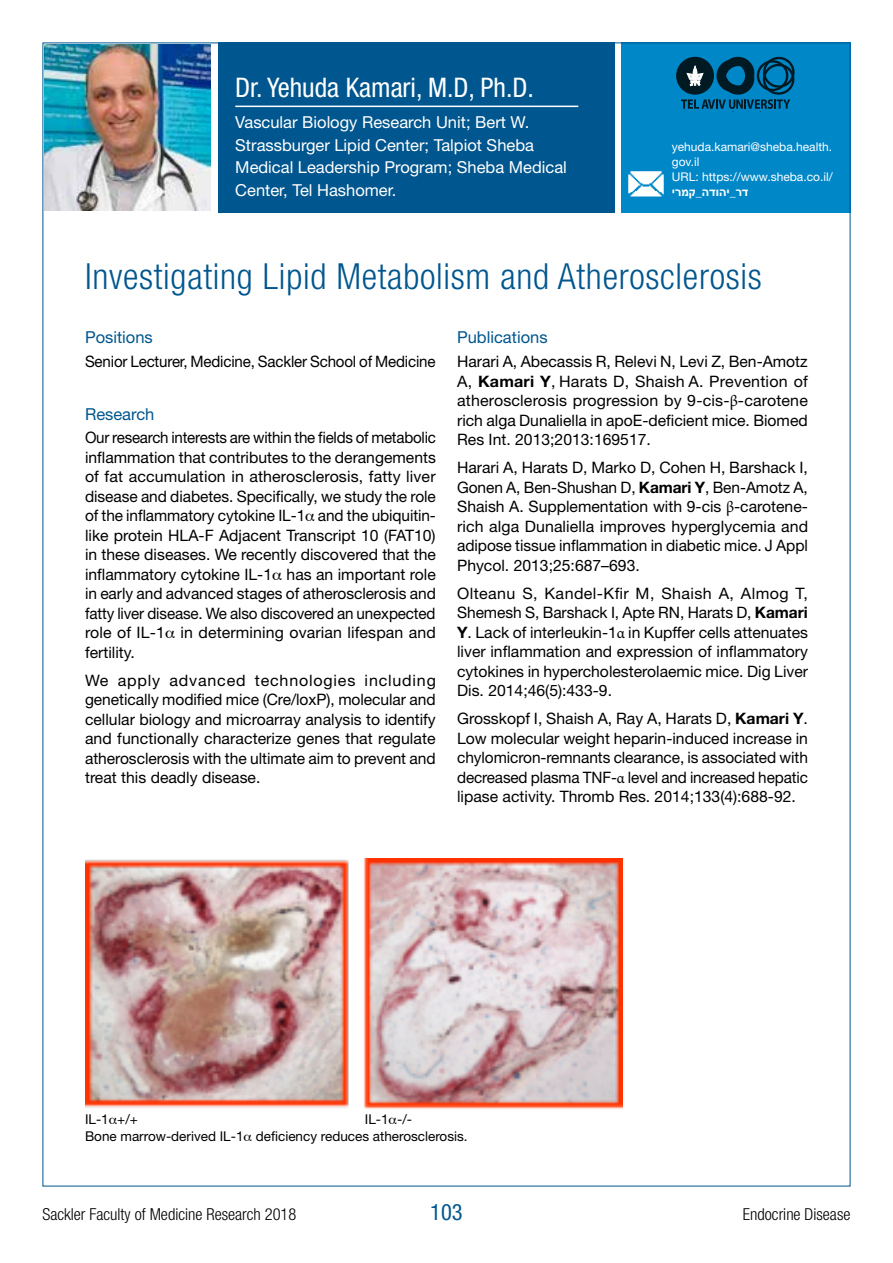
<style>
.page{position:relative;width:893px;height:1263px;background:#fff}
.page>*{position:absolute;margin:0;border:0;box-sizing:border-box;transform-origin:0 0}
.t1{font:300 condensed 36px "Helvetica Neue LT Std";letter-spacing:.02em;color:#00568e}
.t2{font:condensed 27px "Helvetica Neue LT Std";color:#fff}
.t3{font:condensed 22.5px "Helvetica Neue LT Std";color:#00568e}
.t4{font:16.5px/22.5px "Helvetica Neue LT Std";color:#fff}
.t5{font:300 condensed 16.5px "Helvetica Neue LT Std";color:#000}
.t6{font:16.5px "Helvetica Neue LT Std";color:#00568e}
.t7{font:15.75px/19.5px "Helvetica Neue LT Std";color:#000;text-align:justify}
.t8{font:15.75px/19.5px "Helvetica Neue LT Std";color:#000;text-align:justify;scale:.96 1}
.t9{font:13.5px/17.4px "Helvetica Neue LT Std";color:#000}
.t10{font:12px/15px "Helvetica Neue LT Std";color:#fff}
.t11{font:700 12px "Arial";color:#fff}
.s1{font-family:"Helvetica Neue LT Std";font-weight:400}
.s2{font-weight:700}
.s3{font-family:"Minion Pro"}
</style>
<div class="page">
<div style="left:218px;top:43px;width:397px;height:170px;background:#00568e"></div>
<div style="left:621px;top:43px;width:229px;height:170px;background:#0087c8"></div>
<img style="left:628px;top:171px;width:36px;height:26px">
<div style="left:676px;top:57px;width:38px;height:38px;background:#001a24;border-radius:50%"></div>
<svg style="left:681px;top:56px;width:114px;height:53px"></svg>
<img style="left:45px;top:45px;width:166px;height:166px">
<hr style="left:235px;top:106px;width:343px;height:1px;background:#fff">
<img style="left:85px;top:859px;width:537px;height:250px">
<h2 class="t2" style="left:235px;top:72px;width:300px">Dr. Yehuda Kamari, M.D, Ph.D.</h2>
<p class="t4" style="left:235px;top:111px;width:333px">Vascular Biology Research Unit; Bert W.<br>Strassburger Lipid Center; Talpiot Sheba Medical Leadership Program; Sheba Medical Center, Tel Hashomer.</p>
<p class="t10" style="left:672px;top:139px;width:162px">yehuda.kamari@sheba.health. gov.il<br>URL: https://www.sheba.co.il/</p>
<p class="t11" style="left:672px;top:183px;width:78px">מר י ה<span class="s1">_</span>ק ה ו ד דר<span class="s1">_</span> י</p>
<h1 class="t1" style="left:85px;top:255px;width:678px">Investigating Lipid Metabolism and Atherosclerosis</h1>
<p class="t6" style="left:85px;top:328px;width:69px">Positions</p>
<p class="t8" style="left:85px;top:352px;width:367px">Senior Lecturer, Medicine, Sackler School of Medicine</p>
<p class="t6" style="left:85px;top:404px;width:71px">Research</p>
<p class="t8" style="left:85px;top:428px;width:367px">Our research interests are within the fields of metabolic inflammation that contributes to the derangements of fat accumulation in atherosclerosis, fatty liver disease and diabetes. Specifically, we study the role of the inflammatory cytokine IL-1 and the ubiquitin&shy;like protein HLA-F Adjacent Transcript 10 (FAT10) in these diseases. We recently discovered that the inflammatory cytokine IL-1 has an important role in early and advanced stages of atherosclerosis and fatty liver disease. We also discovered an unexpected role of IL-1 in determining ovarian lifespan and fertility.</p>
<p class="t7" style="left:85px;top:670px;width:352px">We apply advanced technologies including genetically modified mice (Cre/loxP), molecular and cellular biology and microarray analysis to identify and functionally characterize genes that regulate atherosclerosis with the ultimate aim to prevent and treat this deadly disease.</p>
<p class="t6" style="left:457px;top:328px;width:92px">Publications</p>
<p class="t7" style="left:457px;top:352px;width:352px">Harari A, Abecassis R, Relevi N, Levi Z, Ben-Amotz A, <span class="s2">Kamari Y</span>, Harats D, Shaish A. Prevention of atherosclerosis progression by 9-cis-<span class="s3">β</span>-carotene rich alga Dunaliella in apoE-deficient mice. Biomed Res Int. 2013;2013:169517.</p>
<p class="t7" style="left:457px;top:458px;width:353px">Harari A, Harats D, Marko D, Cohen H, Barshack I, Gonen A, Ben-Shushan D, <span class="s2">Kamari Y</span>, Ben-Amotz A, Shaish A. Supplementation with 9-cis <span class="s3">β</span>-carotene&shy;rich alga Dunaliella improves hyperglycemia and adipose tissue inflammation in diabetic mice. J Appl Phycol. 2013;25:687–693.</p>
<p class="t7" style="left:457px;top:583px;width:352px">Olteanu S, Kandel-Kfir M, Shaish A, Almog T, Shemesh S, Barshack I, Apte RN, Harats D, <span class="s2">Kamari Y</span>. Lack of interleukin-1<span class="s3">α</span> in Kupffer cells attenuates liver inflammation and expression of inflammatory cytokines in hypercholesterolaemic mice. Dig Liver Dis. 2014;46(5):433-9.</p>
<p class="t7" style="left:457px;top:709px;width:352px">Grosskopf I, Shaish A, Ray A, Harats D, <span class="s2">Kamari Y</span>.<br>Low molecular weight heparin-induced increase in chylomicron-remnants clearance, is associated with decreased plasma TNF-<span class="s3">α</span> level and increased hepatic lipase activity. Thromb Res. 2014;133(4):688-92.</p>
<p class="t9" style="left:85px;top:1110px;width:384px;text-indent:280px">IL-1 -/-<br>Bone marrow-derived IL-1 deficiency reduces atherosclerosis.</p>
<p class="t9" style="left:85px;top:1110px;width:54px">IL-1 +/+</p>
<p class="t5" style="left:43px;top:1205px;width:255px">Sackler Faculty of Medicine Research 2018</p>
<h3 class="t3" style="left:430px;top:1199px;width:34px">103</h3>
<p class="t5" style="left:743px;top:1205px;width:109px">Endocrine Disease</p>
</div>
